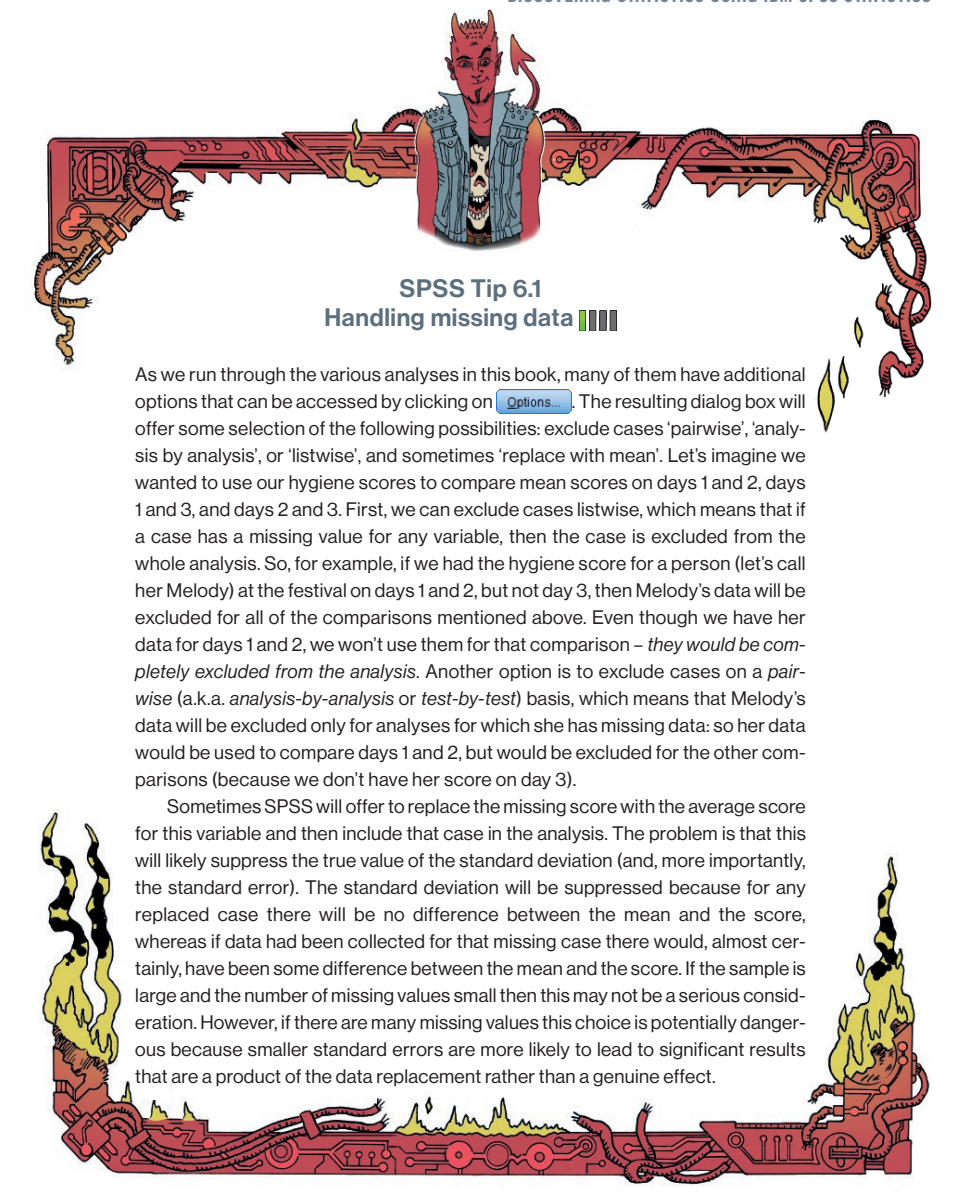
<style>
.page{position:relative;width:959px;height:1197px;background:#fff}
.page>*{position:absolute;margin:0;border:0;box-sizing:border-box;transform-origin:0 0}
.t1{font:500 24.75px/29.2px "Haas Grot Disp 65";letter-spacing:.025em;color:#5c6f7f}
.t2{font:19.12px/27px "Haas Grot Disp 55 Roman";letter-spacing:.02em;color:#231f20;text-align:justify}
.t3{font:italic 19.12px "Haas Grot Disp 56";letter-spacing:.02em;color:#231f20}
.s1{font-family:"Haas Grot Disp 56";font-style:italic}
.s2{font-family:"Haas Grot Disp 55 Roman";font-style:normal}
</style>
<div class="page">
<img style="left:32px;top:10px;width:899px;height:423px">
<img style="left:39px;top:809px;width:891px;height:378px">
<div style="left:119px;top:1053px;width:20px;height:27px;background:#fff"></div>
<div style="left:139px;top:1071px;width:30px;height:27px;background:#fff"></div>
<svg style="left:579px;top:310px;width:37px;height:21px"></svg>
<img style="left:496px;top:389px;width:75px;height:25px">
<p class="t1" style="left:324px;top:274px;width:250px;text-indent:75px">SPSS Tip 6.1<br>Handling missing data</p>
<p class="t2" style="left:135px;top:360px;width:671px">As we run through the various analyses in this book, many of them have additional options that can be accessed by clicking on</p>
<p class="t2" style="left:135px;top:387px;width:672px;text-indent:436px">. The resulting dialog box will offer some selection of the following possibilities: exclude cases ‘pairwise’, ‘analy&shy;sis by analysis’, or ‘listwise’, and sometimes ‘replace with mean’. Let’s imagine we wanted to use our hygiene scores to compare mean scores on days 1 and 2, days 1 and 3, and days 2 and 3. First, we can exclude cases listwise, which means that if a case has a missing value for any variable, then the case is excluded from the whole analysis. So, for example, if we had the hygiene score for a person (let’s call her Melody) at the festival on days 1 and 2, but not day 3, then Melody’s data will be excluded for all of the comparisons mentioned above. Even though we have her data for days 1 and 2, we won’t use them for that comparison – <span class="s1">they would be com-</span></p>
<p class="t3" style="left:135px;top:660px;width:671px">pletely excluded from the analysis<span class="s2">. Another option is to exclude cases on a</span> pair-</p>
<p class="t2" style="left:135px;top:684px;width:672px"><span class="s1">wise</span> (a.k.a. <span class="s1">analysis-by-analysis</span> or <span class="s1">test-by-test</span>) basis, which means that Melody’s data will be excluded only for analyses for which she has missing data: so her data would be used to compare days 1 and 2, but would be excluded for the other com&shy;parisons (because we don’t have her score on day 3).</p>
<p class="t2" style="left:135px;top:792px;width:672px;text-indent:32px">Sometimes SPSS will offer to replace the missing score with the average score for this variable and then include that case in the analysis. The problem is that this will likely suppress the true value of the standard deviation (and, more importantly, the standard error). The standard deviation will be suppressed because for any replaced case there will be no difference between the mean and the score, whereas if data had been collected for that missing case there would, almost cer&shy;tainly, have been some difference between the mean and the score. If the sample is large and the number of missing values small then this may not be a serious consid&shy;eration. However, if there are many missing values this choice is potentially danger&shy;ous because smaller standard errors are more likely to lead to significant results that are a product of the data replacement rather than a genuine effect.</p>
</div>
